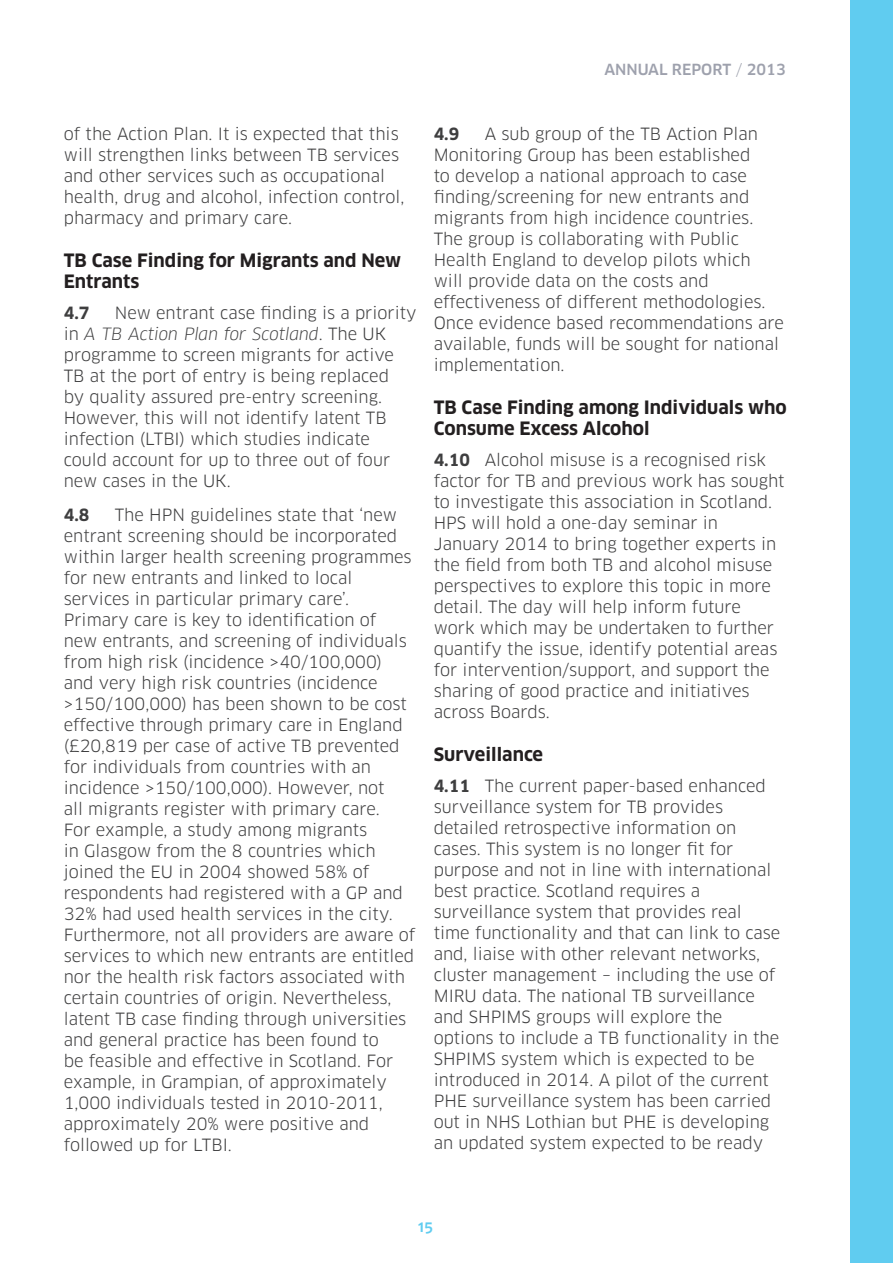
<style>
.page{position:relative;width:893px;height:1263px;background:#fff}
.page>*{position:absolute;margin:0;border:0;box-sizing:border-box;transform-origin:0 0}
.Heading_2{font:700 18px/21px "Clan";color:#231f20}
.Numbered_List_NEW{font:16.5px/21px "Clan";color:#3e3e3f}
.Numbered_List_NEW-2{font:700 16.5px "Clan";color:#3e3e3f}
.t1{font:500 15px "Clan";color:#9ea1ad}
.t2{font:500 15px "Clan OSF";color:#60ccf0}
.s1{font-weight:400}
.s2{font-family:"Clan LF";font-style:italic}
.s3{font-weight:700}
</style>
<div class="page">
<div style="left:850px;top:0;width:43px;height:1263px;background:#60ccf0"></div>
<p class="t1" style="left:604px;top:60px;width:183px">ANNUAL REPORT <span class="s1">/</span> 2013</p>
<p class="Numbered_List_NEW" style="left:64px;top:124px;width:342px">of the Action Plan. It is expected that this will strengthen links between TB services and other services such as occupational health, drug and alcohol, infection control, pharmacy and primary care.</p>
<p class="Heading_2" style="left:64px;top:250px;width:339px">TB Case Finding for Migrants and New<br>Entrants</p>
<p class="Numbered_List_NEW-2" style="left:64px;top:303px;width:27px">4.7</p>
<p class="Numbered_List_NEW" style="left:64px;top:303px;width:354px;text-indent:51px">New entrant case finding is a priority in <span class="s2">A TB Action Plan for Scotland</span>. The UK programme to screen migrants for active TB at the port of entry is being replaced<br>by quality assured pre-entry screening.<br>However, this will not identify latent TB infection (LTBI) which studies indicate could account for up to three out of four new cases in the UK.</p>
<p class="Numbered_List_NEW-2" style="left:64px;top:505px;width:27px">4.8</p>
<p class="Numbered_List_NEW" style="left:64px;top:505px;width:353px;text-indent:51px">The HPN guidelines state that ‘new entrant screening should be incorporated within larger health screening programmes for new entrants and linked to local services in particular primary care’.<br>Primary care is key to identification of<br>new entrants, and screening of individuals from high risk (incidence &gt;40/100,000) and very high risk countries (incidence &gt;150/100,000) has been shown to be cost effective through primary care in England (£20,819 per case of active TB prevented for individuals from countries with an incidence &gt;150/100,000). However, not<br>all migrants register with primary care.<br>For example, a study among migrants<br>in Glasgow from the 8 countries which joined the EU in 2004 showed 58% of respondents had registered with a GP and 32% had used health services in the city.<br>Furthermore, not all providers are aware of services to which new entrants are entitled nor the health risk factors associated with certain countries of origin. Nevertheless, latent TB case finding through universities and general practice has been found to<br>be feasible and effective in Scotland. For example, in Grampian, of approximately 1,000 individuals tested in 2010-2011, approximately 20% were positive and followed up for LTBI.</p>
<p class="Numbered_List_NEW" style="left:434px;top:124px;width:352px;text-indent:51px">A sub group of the TB Action Plan Monitoring Group has been established<br>to develop a national approach to case finding/screening for new entrants and migrants from high incidence countries.<br>The group is collaborating with Public Health England to develop pilots which will provide data on the costs and effectiveness of different methodologies.<br>Once evidence based recommendations are available, funds will be sought for national implementation.</p>
<p class="Heading_2" style="left:434px;top:397px;width:354px">TB Case Finding among Individuals who<br>Consume Excess Alcohol</p>
<p class="Numbered_List_NEW" style="left:434px;top:450px;width:352px"><span class="s3">4.10</span> Alcohol misuse is a recognised risk factor for TB and previous work has sought to investigate this association in Scotland.<br>HPS will hold a one-day seminar in January 2014 to bring together experts in the field from both TB and alcohol misuse perspectives to explore this topic in more detail. The day will help inform future work which may be undertaken to further quantify the issue, identify potential areas for intervention/support, and support the sharing of good practice and initiatives across Boards.</p>
<p class="Heading_2" style="left:434px;top:744px;width:111px">Surveillance</p>
<p class="Numbered_List_NEW" style="left:434px;top:776px;width:348px"><span class="s3">4.11</span> The current paper-based enhanced surveillance system for TB provides detailed retrospective information on cases. This system is no longer fit for purpose and not in line with international best practice. Scotland requires a surveillance system that provides real time functionality and that can link to case and, liaise with other relevant networks, cluster management – including the use of MIRU data. The national TB surveillance and SHPIMS groups will explore the options to include a TB functionality in the SHPIMS system which is expected to be introduced in 2014. A pilot of the current PHE surveillance system has been carried out in NHS Lothian but PHE is developing an updated system expected to be ready</p>
<p class="Numbered_List_NEW-2" style="left:434px;top:124px;width:27px">4.9</p>
<p class="t2" style="left:417px;top:1217px;width:17px">15</p>
</div>
